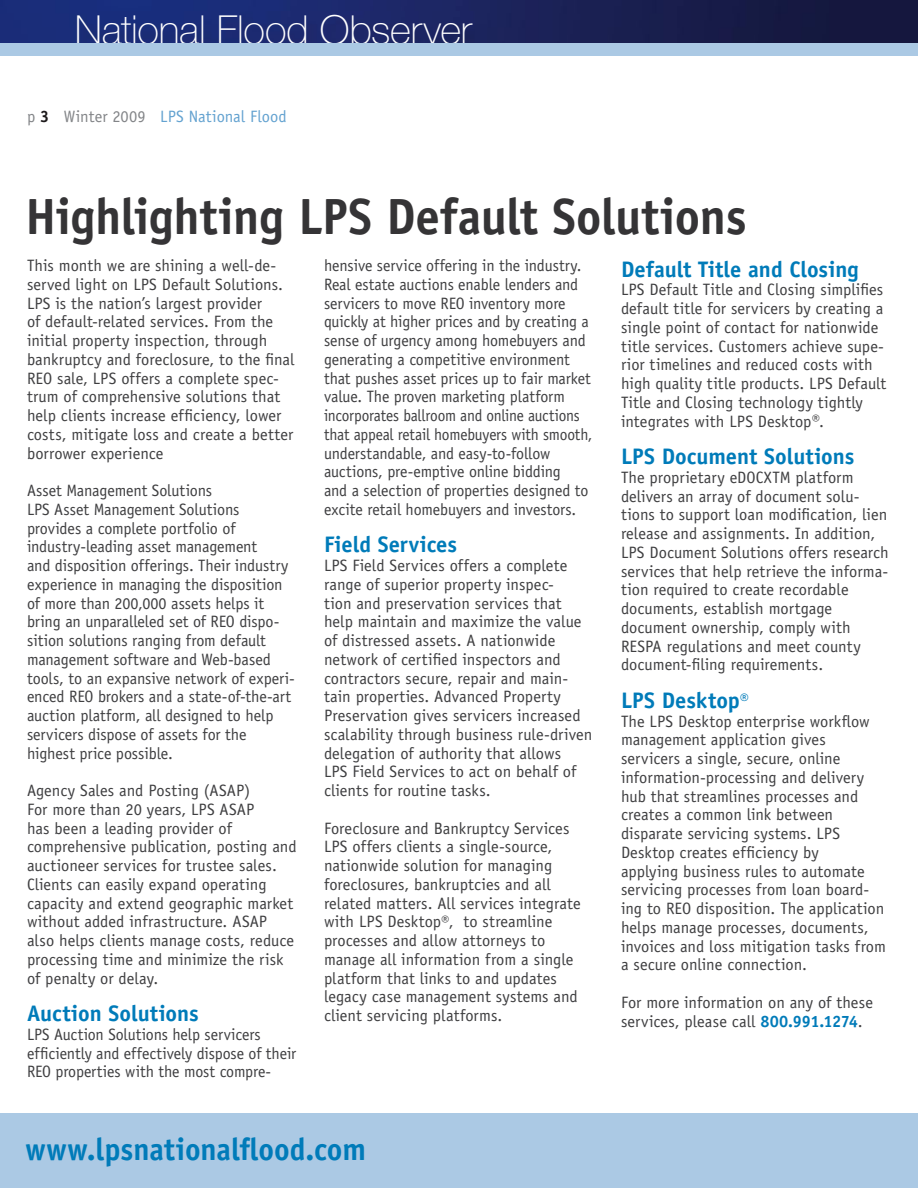
<style>
.page{position:relative;width:918px;height:1188px;background:#fff}
.page>*{position:absolute;margin:0;border:0;box-sizing:border-box;transform-origin:0 0}
.t1{font:700 51px "Officina Sans";letter-spacing:-.01em;color:#353436;scale:.96 1}
.t2{font:100 40.05px "Helvetica Neue";letter-spacing:-.005em;color:#fff}
.t3{font:700 31.5px "Officina Sans";letter-spacing:-.005em;color:#007bb9;scale:.96 1}
.t4{font:700 22.5px "Officina Sans";color:#007bb9}
.t5{font:16.5px/18.8px "Officina Sans";color:#3f3f41}
.t6{font:16.5px "Officina Sans";letter-spacing:.005em;color:#63a2d0}
.s1{color:#838588}
.s2{font-weight:700;color:#1c191a}
.s3{font-size:15px}
.s4{font-size:16.5px}
.s5{font-weight:700;color:#007bb9}
</style>
<div class="page">
<img style="left:0;top:0;width:918px;height:43px">
<div style="left:0;top:1114px;width:918px;height:74px;background:#abc9e4"></div>
<img style="left:74px;top:11px;width:413px;height:32px">
<div style="left:0;top:43px;width:918px;height:13px;background:#abc9e4"></div>
<h2 class="t2" style="left:75px;top:7px;width:399px">National Flood Observer</h2>
<p class="t6" style="left:27px;top:107px;width:261px"><span class="s1">p</span> <span class="s2">3</span> <span class="s1">Winter 2009</span> LPS National Flood</p>
<h1 class="t1" style="left:26px;top:184px;width:753px">Highlighting LPS Default Solutions</h1>
<p class="t5" style="left:27px;top:256px;width:269px">This month we are shining a well-de&shy;served light on LPS Default Solutions.<br>LPS is the nation’s largest provider<br>of default-related services. From the initial property inspection, through bankruptcy and foreclosure, to the final REO sale, LPS offers a complete spec&shy;trum of comprehensive solutions that help clients increase efficiency, lower costs, mitigate loss and create a better borrower experience</p>
<p class="t5" style="left:27px;top:481px;width:269px">Asset Management Solutions<br>LPS Asset Management Solutions provides a complete portfolio of industry-leading asset management<br>and disposition offerings. Their industry experience in managing the disposition of more than 200,000 assets helps it bring an unparalleled set of REO dispo&shy;sition solutions ranging from default management software and Web-based tools, to an expansive network of experi&shy;enced REO brokers and a state-of-the-art auction platform, all designed to help servicers dispose of assets for the highest price possible.</p>
<p class="t5" style="left:27px;top:781px;width:271px">Agency Sales and Posting (ASAP)<br>For more than 20 years, LPS ASAP<br>has been a leading provider of comprehensive publication, posting and auctioneer services for trustee sales.<br>Clients can easily expand operating capacity and extend geographic market without added infrastructure. ASAP also helps clients manage costs, reduce processing time and minimize the risk of penalty or delay.</p>
<h3 class="t4" style="left:27px;top:1000px;width:173px">Auction Solutions</h3>
<p class="t5" style="left:27px;top:1025px;width:271px">LPS Auction Solutions help servicers efficiently and effectively dispose of their<br>REO properties with the most compre-</p>
<p class="t5" style="left:324px;top:256px;width:270px">hensive service offering in the industry.<br>Real estate auctions enable lenders and servicers to move REO inventory more quickly at higher prices and by creating a sense of urgency among homebuyers and generating a competitive environment that pushes asset prices up to fair market value. The proven marketing platform incorporates ballroom and online auctions that appeal retail homebuyers with smooth, understandable, and easy-to-follow auctions, pre-emptive online bidding<br>and a selection of properties designed to excite retail homebuyers and investors.</p>
<h3 class="t4" style="left:324px;top:531px;width:135px">Field Services</h3>
<p class="t5" style="left:324px;top:556px;width:270px">LPS Field Services offers a complete range of superior property inspec-<br>tion and preservation services that help maintain and maximize the value of distressed assets. A nationwide network of certified inspectors and contractors secure, repair and main&shy;tain properties. Advanced Property Preservation gives servicers increased scalability through business rule-driven delegation of authority that allows<br>LPS Field Services to act on behalf of clients for routine tasks.</p>
<p class="t5" style="left:324px;top:819px;width:258px">Foreclosure and Bankruptcy Services LPS offers clients a single-source, nationwide solution for managing foreclosures, bankruptcies and all related matters. All services integrate with LPS Desktop<span class="s3">®</span>, to streamline processes and allow attorneys to manage all information from a single platform that links to and updates legacy case management systems and client servicing platforms.</p>
<h3 class="t3" style="left:26px;top:1130px;width:356px">www.lpsnationalflood.com</h3>
<h3 class="t4" style="left:621px;top:255px;width:239px">Default Title and Closing</h3>
<p class="t5" style="left:621px;top:280px;width:267px">LPS Default Title and Closing simplifies default title for servicers by creating a single point of contact for nationwide title services. Customers achieve supe&shy;rior timelines and reduced costs with high quality title products. LPS Default Title and Closing technology tightly integrates with LPS Desktop<span class="s3">®</span>.</p>
<h3 class="t4" style="left:621px;top:442px;width:235px">LPS Document Solutions</h3>
<p class="t5" style="left:621px;top:468px;width:269px">The proprietary eDOCXTM platform delivers an array of document solu&shy;tions to support loan modification, lien release and assignments. In addition, LPS Document Solutions offers research services that help retrieve the informa&shy;tion required to create recordable documents, establish mortgage document ownership, comply with RESPA regulations and meet county document-filing requirements.</p>
<h3 class="t4" style="left:621px;top:686px;width:130px">LPS Desktop<span class="s4">®</span></h3>
<p class="t5" style="left:621px;top:712px;width:267px">The LPS Desktop enterprise workflow management application gives servicers a single, secure, online information-processing and delivery hub that streamlines processes and creates a common link between disparate servicing systems. LPS Desktop creates efficiency by<br>applying business rules to automate servicing processes from loan board&shy;ing to REO disposition. The application helps manage processes, documents, invoices and loss mitigation tasks from a secure online connection.</p>
<p class="t5" style="left:621px;top:993px;width:254px">For more information on any of these services, please call <span class="s5">800.991.1274</span>.</p>
</div>
